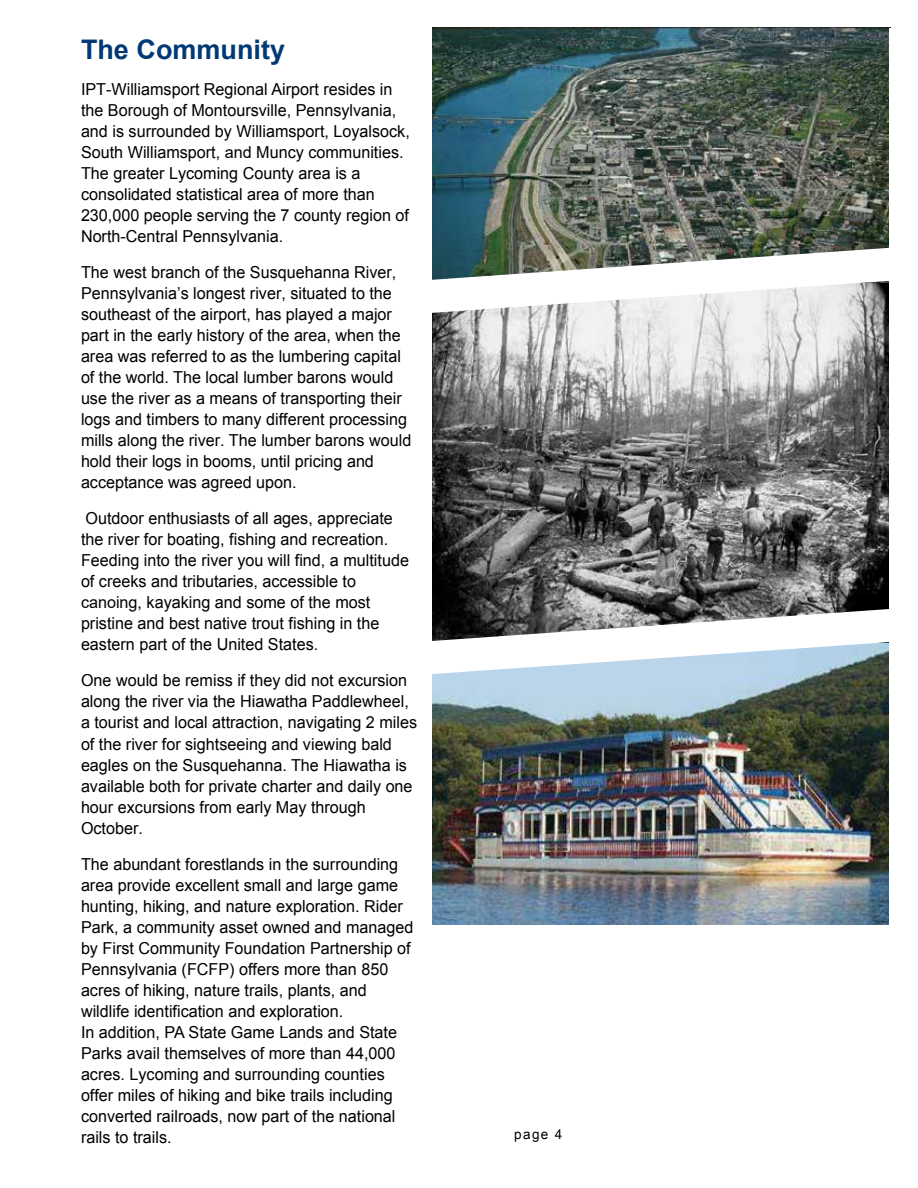
<style>
.page{position:relative;width:918px;height:1188px;background:#fff}
.page>*{position:absolute;margin:0;border:0;box-sizing:border-box;transform-origin:0 0}
.t1{font:700 27px "Arial";color:#003974}
.t2{font:16.5px/21px "Arial";color:#000}
.t3{font:13.5px "Arial";color:#000}
</style>
<div class="page">
<img style="left:432px;top:27px;width:459px;height:897px">
<svg style="left:432px;top:199px;width:457px;height:133px"></svg>
<svg style="left:432px;top:560px;width:457px;height:133px"></svg>
<div style="left:889px;top:28px;width:15px;height:1150px;background:#fff"></div>
<h1 class="t1" style="left:81px;top:32px;width:206px">The Community</h1>
<p class="t2" style="left:81px;top:79px;width:330px">IPT-Williamsport Regional Airport resides in the Borough of Montoursville, Pennsylvania, and is surrounded by Williamsport, Loyalsock, South Williamsport, and Muncy communities.<br>The greater Lycoming County area is a consolidated statistical area of more than 230,000 people serving the 7 county region of North-Central Pennsylvania.</p>
<p class="t2" style="left:81px;top:262px;width:332px">The west branch of the Susquehanna River, Pennsylvania’s longest river, situated to the southeast of the airport, has played a major part in the early history of the area, when the area was referred to as the lumbering capital of the world. The local lumber barons would use the river as a means of transporting their logs and timbers to many different processing mills along the river. The lumber barons would hold their logs in booms, until pricing and acceptance was agreed upon.</p>
<p class="t2" style="left:81px;top:508px;width:330px">Outdoor enthusiasts of all ages, appreciate the river for boating, fishing and recreation.<br>Feeding into the river you will find, a multitude of creeks and tributaries, accessible to canoing, kayaking and some of the most pristine and best native trout fishing in the eastern part of the United States.</p>
<p class="t2" style="left:81px;top:670px;width:338px">One would be remiss if they did not excursion along the river via the Hiawatha Paddlewheel, a tourist and local attraction, navigating 2 miles of the river for sightseeing and viewing bald eagles on the Susquehanna. The Hiawatha is available both for private charter and daily one hour excursions from early May through October.</p>
<p class="t2" style="left:81px;top:853px;width:334px">The abundant forestlands in the surrounding area provide excellent small and large game hunting, hiking, and nature exploration. Rider Park, a community asset owned and managed by First Community Foundation Partnership of Pennsylvania (FCFP) offers more than 850 acres of hiking, nature trails, plants, and wildlife identification and exploration.<br>In addition, PA State Game Lands and State Parks avail themselves of more than 44,000 acres. Lycoming and surrounding counties offer miles of hiking and bike trails including converted railroads, now part of the national rails to trails.</p>
<p class="t3" style="left:514px;top:1125px;width:50px">page 4</p>
</div>
